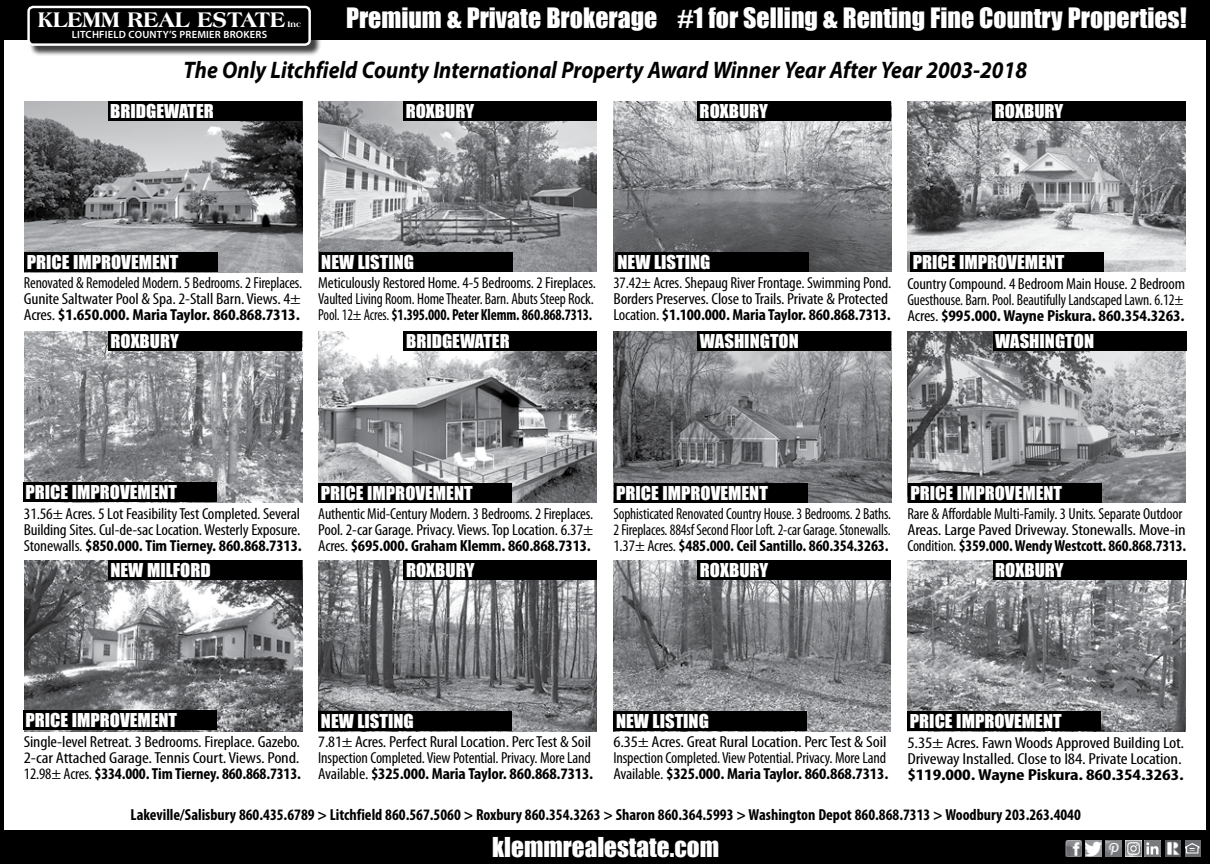
<style>
.page{position:relative;width:1210px;height:864px;background:#fff}
.page>*{position:absolute;margin:0;border:0;box-sizing:border-box;transform-origin:0 0}
.t1{font:25.8px "Impact";color:#fff}
.t2{font:25.2px "Impact";color:#fff}
.t3{font:italic 700 24px "Myriad Pro";color:#000;scale:.9 1}
.t4{font:800 22.4px "Americana BT";color:#fff;scale:.95 1}
.t5{font:17.6px "Impact";color:#fff;scale:1.06 1}
.t6{font:condensed 16px/16px "Myriad Pro";letter-spacing:-.01em;color:#000}
.t7{font:condensed 16px/16px "Myriad Pro";letter-spacing:-.01em;color:#000;text-align:justify;scale:1.12 1}
.t8{font:condensed 16px/16px "Myriad Pro";letter-spacing:-.01em;color:#000;text-align:justify;scale:.94 1}
.t9{font:700 condensed 16px "Myriad Pro";color:#000}
.t10{font:condensed 16px/16px "Myriad Pro";letter-spacing:-.01em;color:#000;text-align:justify;scale:1.07 1}
.t11{font:condensed 16px/16px "Myriad Pro";letter-spacing:-.01em;color:#000;scale:1.16 1}
.t12{font:condensed 16px/16px "Myriad Pro";letter-spacing:-.01em;color:#000;text-align:justify;scale:1.04 1}
.t13{font:condensed 16px/16px "Myriad Pro";letter-spacing:-.01em;color:#000;scale:1.18 1}
.t14{font:700 condensed 16px "Myriad Pro";color:#000;scale:1.26 1}
.t15{font:600 10.6px "Myriad Pro";letter-spacing:.02em;color:#fff}
.t16{font:800 8.4px "Americana BT";color:#fff}
.s1{font-weight:700}
</style>
<div class="page">
<div style="left:0;top:0;width:1210px;height:40px;background:#000"></div>
<div style="left:29px;top:7px;width:292px;height:49px;background:#000;opacity:.75"></div>
<div style="left:29px;top:7px;width:281px;height:38px;background:#000;border-radius:5px"></div>
<div style="left:27px;top:6px;width:284px;height:40px;border:2px solid #fff;border-radius:5px"></div>
<div style="left:0;top:831px;width:1210px;height:33px;background:#000"></div>
<img style="left:1065px;top:840px;width:16px;height:17px">
<img style="left:1085px;top:840px;width:16px;height:17px">
<img style="left:1144px;top:841px;width:17px;height:16px">
<img style="left:1105px;top:840px;width:16px;height:17px">
<img style="left:1165px;top:840px;width:15px;height:17px">
<img style="left:1125px;top:841px;width:16px;height:16px">
<div style="left:1184px;top:840px;width:16px;height:17px;background:#6d6e71"></div>
<svg style="left:1186px;top:843px;width:13px;height:11px"></svg>
<img style="left:24px;top:101px;width:278px;height:171px">
<img style="left:24px;top:332px;width:278px;height:171px">
<img style="left:24px;top:560px;width:278px;height:171px">
<img style="left:318px;top:101px;width:278px;height:171px">
<img style="left:318px;top:332px;width:278px;height:171px">
<img style="left:319px;top:560px;width:277px;height:171px">
<img style="left:614px;top:101px;width:277px;height:171px">
<img style="left:614px;top:332px;width:277px;height:171px">
<img style="left:614px;top:560px;width:277px;height:171px">
<img style="left:908px;top:101px;width:277px;height:171px">
<img style="left:908px;top:332px;width:277px;height:171px">
<img style="left:908px;top:560px;width:277px;height:171px">
<div style="left:992px;top:101px;width:194px;height:20px;background:#000"></div>
<div style="left:24px;top:252px;width:194px;height:20px;background:#000"></div>
<div style="left:319px;top:252px;width:193px;height:20px;background:#000"></div>
<div style="left:615px;top:252px;width:193px;height:20px;background:#000"></div>
<div style="left:23px;top:482px;width:194px;height:20px;background:#000"></div>
<div style="left:23px;top:710px;width:194px;height:20px;background:#000"></div>
<div style="left:910px;top:252px;width:194px;height:20px;background:#000"></div>
<div style="left:614px;top:483px;width:193px;height:20px;background:#000"></div>
<div style="left:318px;top:483px;width:194px;height:20px;background:#000"></div>
<div style="left:908px;top:483px;width:193px;height:20px;background:#000"></div>
<div style="left:613px;top:711px;width:194px;height:20px;background:#000"></div>
<div style="left:907px;top:711px;width:194px;height:20px;background:#000"></div>
<div style="left:318px;top:711px;width:194px;height:20px;background:#000"></div>
<div style="left:992px;top:331px;width:194px;height:20px;background:#000"></div>
<div style="left:992px;top:560px;width:194px;height:20px;background:#000"></div>
<div style="left:697px;top:101px;width:194px;height:20px;background:#000"></div>
<div style="left:697px;top:331px;width:194px;height:20px;background:#000"></div>
<div style="left:697px;top:560px;width:194px;height:20px;background:#000"></div>
<div style="left:403px;top:101px;width:194px;height:20px;background:#000"></div>
<div style="left:404px;top:331px;width:193px;height:20px;background:#000"></div>
<div style="left:404px;top:560px;width:193px;height:20px;background:#000"></div>
<div style="left:108px;top:101px;width:193px;height:20px;background:#000"></div>
<div style="left:108px;top:331px;width:194px;height:20px;background:#000"></div>
<div style="left:108px;top:560px;width:194px;height:20px;background:#000"></div>
<h1 class="t1" style="left:346px;top:-2px;width:842px">Premium &amp; Private Brokerage #1 for Selling &amp; Renting Fine Country Properties!</h1>
<h3 class="t3" style="left:183px;top:54px;width:938px">The Only Litchfield County International Property Award Winner Year After Year 2003-2018</h3>
<h3 class="t4" style="left:38px;top:6px;width:262px">KLEMM REAL ESTATE</h3>
<p class="t16" style="left:288px;top:19px;width:15px">Inc</p>
<p class="t15" style="left:72px;top:28px;width:197px">LITCHFIELD COUNTY’S PREMIER BROKERS</p>
<p class="t5" style="left:110px;top:97px;width:99px">BRIDGEWATER</p>
<p class="t5" style="left:406px;top:97px;width:66px">ROXBURY</p>
<p class="t5" style="left:699px;top:97px;width:66px">ROXBURY</p>
<p class="t5" style="left:995px;top:97px;width:66px">ROXBURY</p>
<p class="t5" style="left:27px;top:249px;width:145px">PRICE IMPROVEMENT</p>
<p class="t5" style="left:321px;top:248px;width:89px">NEW LISTING</p>
<p class="t5" style="left:617px;top:248px;width:89px">NEW LISTING</p>
<p class="t5" style="left:912px;top:248px;width:145px">PRICE IMPROVEMENT</p>
<p class="t6" style="left:24px;top:275px;width:280px;text-align:justify">Renovated &amp; Remodeled Modern. 5 Bedrooms. 2 Fireplaces.<br>Gunite Saltwater Pool &amp; Spa. 2-Stall Barn. Views. 4± Acres. <span class="s1">$1.650.000. Maria Taylor. 860.868.7313.</span></p>
<p class="t6" style="left:318px;top:275px;width:279px">Meticulously Restored Home. 4-5 Bedrooms. 2 Fireplaces.<br>Vaulted Living Room. Home Theater. Barn. Abuts Steep Rock.<br>Pool. 12± Acres. <span class="s1">$1.395.000. Peter Klemm. 860.868.7313.</span></p>
<p class="t6" style="left:613px;top:275px;width:279px">37.42± Acres. Shepaug River Frontage. Swimming Pond.<br>Borders Preserves. Close to Trails. Private &amp; Protected<br>Location. <span class="s1">$1.100.000. Maria Taylor. 860.868.7313.</span></p>
<p class="t12" style="left:907px;top:276px;width:268px">Country Compound. 4 Bedroom Main House. 2 Bedroom Guesthouse. Barn. Pool. Beautifully Landscaped Lawn. 6.12± Acres. <span class="s1">$995.000. Wayne Piskura. 860.354.3263.</span></p>
<p class="t5" style="left:110px;top:328px;width:66px">ROXBURY</p>
<p class="t5" style="left:406px;top:328px;width:99px">BRIDGEWATER</p>
<p class="t5" style="left:700px;top:328px;width:95px">WASHINGTON</p>
<p class="t5" style="left:995px;top:328px;width:95px">WASHINGTON</p>
<p class="t5" style="left:26px;top:479px;width:145px">PRICE IMPROVEMENT</p>
<p class="t5" style="left:321px;top:479px;width:145px">PRICE IMPROVEMENT</p>
<p class="t5" style="left:616px;top:479px;width:145px">PRICE IMPROVEMENT</p>
<p class="t5" style="left:910px;top:479px;width:145px">PRICE IMPROVEMENT</p>
<p class="t10" style="left:24px;top:506px;width:261px">31.56± Acres. 5 Lot Feasibility Test Completed. Several Building Sites. Cul-de-sac Location. Westerly Exposure.<br>Stonewalls. <span class="s1">$850.000. Tim Tierney. 860.868.7313.</span></p>
<p class="t6" style="left:318px;top:506px;width:276px;text-align:justify">Authentic Mid-Century Modern. 3 Bedrooms. 2 Fireplaces.<br>Pool. 2-car Garage. Privacy. Views. Top Location. 6.37± Acres. <span class="s1">$695.000. Graham Klemm. 860.868.7313.</span></p>
<p class="t8" style="left:613px;top:506px;width:297px">Sophisticated Renovated Country House. 3 Bedrooms. 2 Baths.<br>2 Fireplaces. 884sf Second Floor Loft. 2-car Garage. Stonewalls.<br>1.37± Acres. <span class="s1">$485.000. Ceil Santillo. 860.354.3263.</span></p>
<p class="t6" style="left:907px;top:506px;width:280px">Rare &amp; Affordable Multi-Family. 3 Units. Separate Outdoor<br>Areas. Large Paved Driveway. Stonewalls. Move-in<br>Condition. <span class="s1">$359.000. Wendy Westcott. 860.868.7313.</span></p>
<p class="t5" style="left:110px;top:557px;width:96px">NEW MILFORD</p>
<p class="t5" style="left:406px;top:557px;width:66px">ROXBURY</p>
<p class="t5" style="left:700px;top:557px;width:66px">ROXBURY</p>
<p class="t5" style="left:995px;top:557px;width:66px">ROXBURY</p>
<p class="t5" style="left:26px;top:706px;width:145px">PRICE IMPROVEMENT</p>
<p class="t7" style="left:24px;top:734px;width:249px">Single-level Retreat. 3 Bedrooms. Fireplace. Gazebo.<br>2-car Attached Garage. Tennis Court. Views. Pond.<br>12.98± Acres. <span class="s1">$334.000. Tim Tierney. 860.868.7313.</span></p>
<p class="t5" style="left:321px;top:708px;width:89px">NEW LISTING</p>
<p class="t5" style="left:616px;top:708px;width:89px">NEW LISTING</p>
<p class="t5" style="left:910px;top:708px;width:145px">PRICE IMPROVEMENT</p>
<p class="t7" style="left:318px;top:734px;width:247px;text-align:left">7.81± Acres. Perfect Rural Location. Perc Test &amp; Soil<br>Inspection Completed. View Potential. Privacy. More Land<br>Available. <span class="s1">$325.000. Maria Taylor. 860.868.7313.</span></p>
<p class="t11" style="left:613px;top:734px;width:238px">6.35± Acres. Great Rural Location. Perc Test &amp; Soil<br>Inspection Completed. View Potential. Privacy. More Land<br>Available. <span class="s1">$325.000. Maria Taylor. 860.868.7313.</span></p>
<p class="t13" style="left:907px;top:735px;width:236px">5.35± Acres. Fawn Woods Approved Building Lot.<br>Driveway Installed. Close to I84. Private Location.</p>
<p class="t14" style="left:907px;top:765px;width:221px">$119.000. Wayne Piskura. 860.354.3263.</p>
<p class="t9" style="left:130px;top:805px;width:952px">Lakeville/Salisbury 860.435.6789 &gt; Litchfield 860.567.5060 &gt; Roxbury 860.354.3263 &gt; Sharon 860.364.5993 &gt; Washington Depot 860.868.7313 &gt; Woodbury 203.263.4040</p>
<h2 class="t2" style="left:492px;top:827px;width:228px">klemmrealestate.com</h2>
</div>
